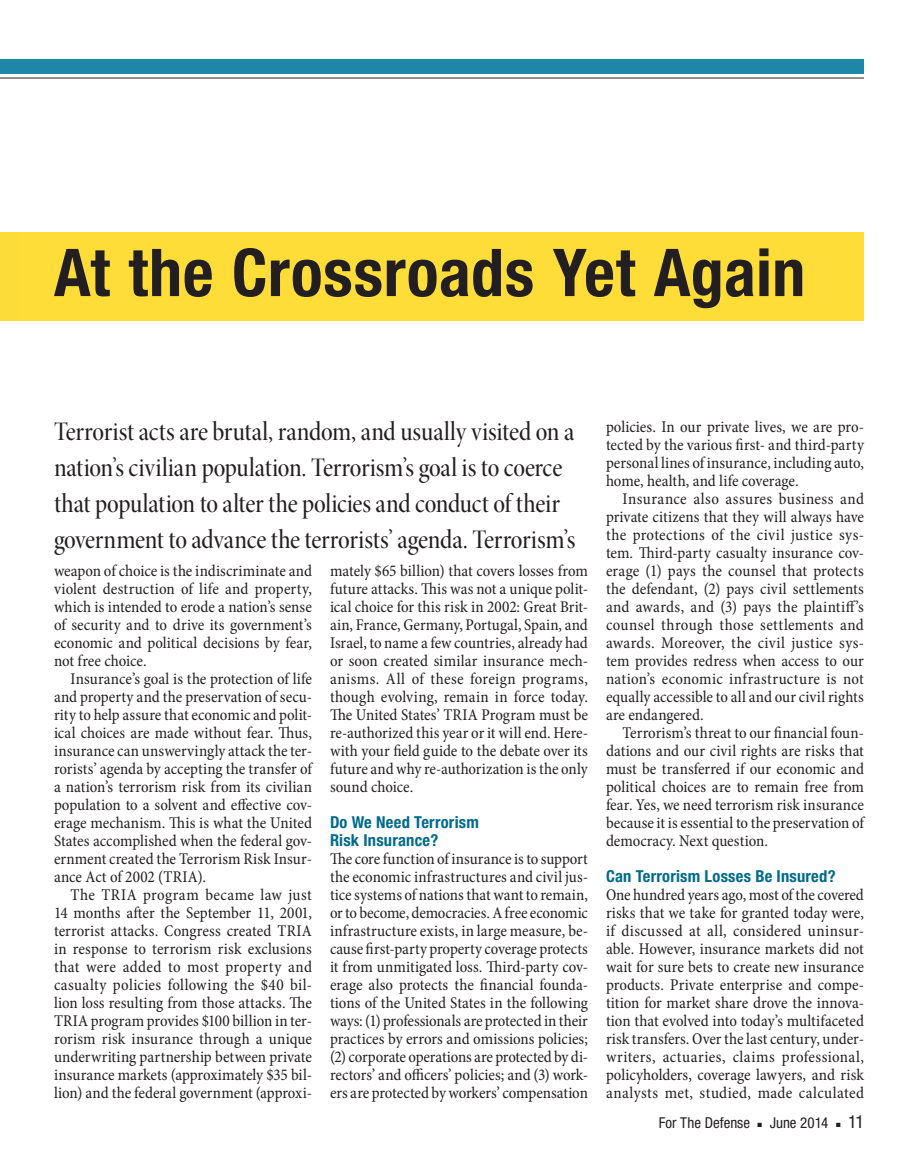
<style>
.page{position:relative;width:918px;height:1175px;background:#fff}
.page>*{position:absolute;margin:0;border:0;box-sizing:border-box;transform-origin:0 0}
.head{font:700 condensed 66px "Helvetica Neue";letter-spacing:.01em;color:#231f20}
.body_opening_paragra{font:27px/36px "Minion Pro Medium Cn Disp";letter-spacing:-.01em;color:#231f20}
.folio_right{font:condensed 18px "Helvetica Neue";color:#231f20}
.body_para_ind{font:condensed 16.5px/18px "Minion Pro";color:#231f20;text-align:justify}
.body_no_ind_tighter{font:condensed 16.5px/18px "Minion Pro";letter-spacing:-.005em;color:#231f20;text-align:justify}
.body_no_ind{font:condensed 16.5px/18px "Minion Pro";letter-spacing:.005em;color:#231f20;text-align:justify}
.subhead_1{font:700 condensed 16.5px/18px "Helvetica Neue";letter-spacing:.015em;color:#006a8b}
.folio_right-2{font:condensed 15px "Helvetica Neue";color:#231f20}
</style>
<div class="page">
<div style="left:0;top:59px;width:864px;height:15px;background:#1e86a6"></div>
<hr style="left:0;top:78px;width:864px;height:1px;background:#231f20">
<div style="left:0;top:232px;width:864px;height:89px;background:#ffdd39"></div>
<div style="left:0;top:232px;width:18px;height:89px;background:#fbdc3a"></div>
<p class="head" style="left:54px;top:233px;width:753px">At the Crossroads Yet Again</p>
<p class="body_opening_paragra" style="left:54px;top:413px;width:523px">Terrorist acts are brutal, random, and usually visited on a nation’s civilian population. Terrorism’s goal is to coerce that population to alter the policies and conduct of their government to advance the terrorists’ agenda. Terrorism’s</p>
<p class="body_no_ind" style="left:54px;top:562px;width:260px">weapon of choice is the indiscriminate and violent destruction of life and property, which is intended to erode a nation’s sense of security and to drive its government’s economic and political decisions by fear, not free choice.</p>
<p class="body_para_ind" style="left:54px;top:670px;width:260px;text-indent:16px">Insurance’s goal is the protection of life and property and the preservation of secu&shy;rity to help assure that economic and polit&shy;ical choices are made without fear. Thus, insurance can unswervingly attack the ter&shy;rorists’ agenda by accepting the transfer of a nation’s terrorism risk from its civilian population to a solvent and effective cov&shy;erage mechanism. This is what the United States accomplished when the federal gov&shy;ernment created the Terrorism Risk Insur&shy;ance Act of 2002 (TRIA).</p>
<p class="body_para_ind" style="left:54px;top:886px;width:260px;text-indent:16px">The TRIA program became law just 14 months after the September 11, 2001, terrorist attacks. Congress created TRIA in response to terrorism risk exclusions that were added to most property and casualty policies following the $40 bil&shy;lion loss resulting from those attacks. The TRIA program provides $100 billion in ter&shy;rorism risk insurance through a unique underwriting partnership between private insurance markets (approximately $35 bil&shy;lion) and the federal government (approxi-</p>
<p class="body_para_ind" style="left:330px;top:562px;width:260px">mately $65 billion) that covers losses from future attacks. This was not a unique polit&shy;ical choice for this risk in 2002: Great Brit&shy;ain, France, Germany, Portugal, Spain, and Israel, to name a few countries, already had or soon created similar insurance mech&shy;anisms. All of these foreign programs, though evolving, remain in force today.<br>The United States’ TRIA Program must be re-authorized this year or it will end. Here&shy;with your field guide to the debate over its future and why re-authorization is the only sound choice.</p>
<p class="subhead_1" style="left:330px;top:813px;width:150px">Do We Need Terrorism<br>Risk Insurance?</p>
<p class="body_no_ind_tighter" style="left:330px;top:850px;width:260px">The core function of insurance is to support the economic infrastructures and civil jus&shy;tice systems of nations that want to remain, or to become, democracies. A free economic infrastructure exists, in large measure, be&shy;cause first-party property coverage protects it from unmitigated loss. Third-party cov&shy;erage also protects the financial founda&shy;tions of the United States in the following ways: (1) professionals are protected in their practices by errors and omissions policies; (2) corporate operations are protected by di&shy;rectors’ and officers’ policies; and (3) work&shy;ers are protected by workers’ compensation</p>
<p class="body_no_ind_tighter" style="left:606px;top:418px;width:260px">policies. In our private lives, we are pro&shy;tected by the various first- and third-party personal lines of insurance, including auto, home, health, and life coverage.</p>
<p class="body_para_ind" style="left:606px;top:490px;width:260px;text-indent:16px">Insurance also assures business and private citizens that they will always have the protections of the civil justice sys&shy;tem. Third-party casualty insurance cov&shy;erage (1) pays the counsel that protects the defendant, (2) pays civil settlements and awards, and (3) pays the plaintiff’s counsel through those settlements and awards. Moreover, the civil justice sys&shy;tem provides redress when access to our nation’s economic infrastructure is not equally accessible to all and our civil rights are endangered.</p>
<p class="body_para_ind" style="left:606px;top:724px;width:260px;text-indent:16px">Terrorism’s threat to our financial foun&shy;dations and our civil rights are risks that must be transferred if our economic and political choices are to remain free from fear. Yes, we need terrorism risk insurance because it is essential to the preservation of democracy. Next question.</p>
<p class="subhead_1" style="left:606px;top:867px;width:231px">Can Terrorism Losses Be Insured?</p>
<p class="body_no_ind" style="left:606px;top:886px;width:260px">One hundred years ago, most of the covered risks that we take for granted today were, if discussed at all, considered uninsur&shy;able. However, insurance markets did not wait for sure bets to create new insurance products. Private enterprise and compe&shy;tition for market share drove the innova&shy;tion that evolved into today’s multifaceted risk transfers. Over the last century, under&shy;writers, actuaries, claims professional, policyholders, coverage lawyers, and risk analysts met, studied, made calculated</p>
<p class="folio_right-2" style="left:659px;top:1114px;width:93px">For The Defense</p>
<p class="folio_right-2" style="left:758px;top:1114px;width:72px">■ June 2014</p>
<p class="folio_right" style="left:836px;top:1111px;width:29px">■ 11</p>
</div>
